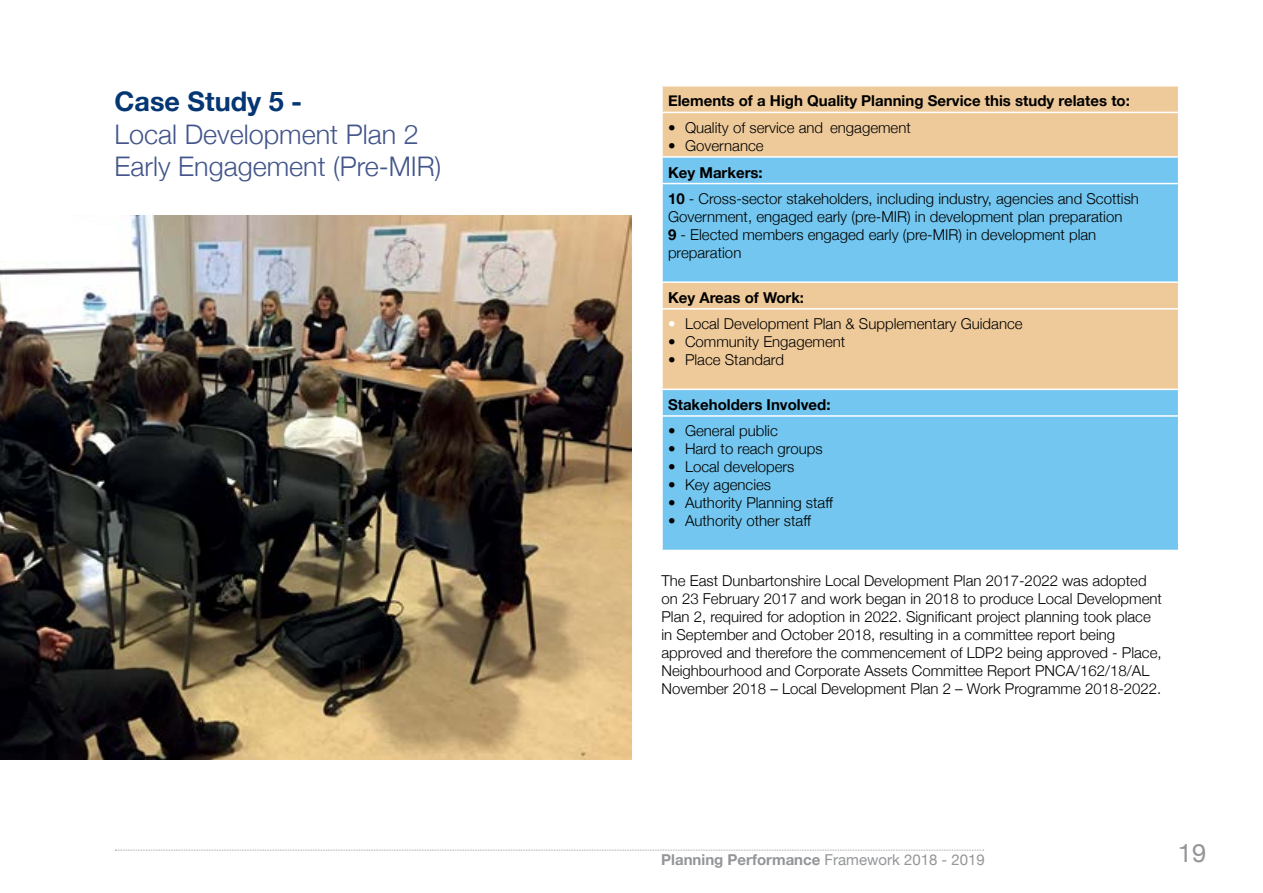
<style>
.page{position:relative;width:1263px;height:893px;background:#fff}
.page>*{position:absolute;margin:0;border:0;box-sizing:border-box;transform-origin:0 0}
.t1{font:300 27px "Helvetica Neue";color:#43568b}
.t2{font:700 27px "Helvetica Neue";color:#043673}
.t3{font:25.5px "Helvetica Neue";color:#939598}
.t4{font:300 15px/18px "Helvetica Neue";color:#000}
.t5{font:700 15px "Helvetica Neue";color:#000}
.t6{font:700 15px "Helvetica Neue";color:#939598}
.s1{font-weight:700}
.s2{color:#fff}
.s3{font-weight:400}
</style>
<div class="page">
<svg style="left:115px;top:850px;width:869px;height:1px"></svg>
<img style="left:0;top:215px;width:631px;height:544px">
<div style="left:663px;top:87px;width:515px;height:69px;background:#eeca9a"></div>
<svg style="left:663px;top:158px;width:515px;height:392px;fill:#72c6ef"></svg>
<hr style="left:661px;top:389px;width:518px;height:1px;background:#fff">
<hr style="left:661px;top:415px;width:518px;height:2px;background:#fff">
<hr style="left:661px;top:112px;width:518px;height:1px;background:#fff">
<hr style="left:661px;top:183px;width:518px;height:1px;background:#fff">
<hr style="left:661px;top:281px;width:518px;height:2px;background:#fff">
<hr style="left:661px;top:308px;width:518px;height:2px;background:#fff">
<p class="t2" style="left:115px;top:81px;width:189px">Case Study 5 -</p>
<p class="t1" style="left:115px;top:112px;width:306px">Local Development Plan 2</p>
<p class="t1" style="left:115px;top:145px;width:328px">Early Engagement (Pre-MIR)</p>
<p class="t5" style="left:668px;top:89px;width:463px">Elements of a High Quality Planning Service this study relates to:</p>
<p class="t4" style="left:668px;top:117px;width:244px">• Quality of service and engagement</p>
<p class="t4" style="left:668px;top:135px;width:97px">• Governance</p>
<p class="t5" style="left:668px;top:160px;width:96px">Key Markers:</p>
<p class="t4" style="left:668px;top:189px;width:472px"><span class="s1">10</span> - Cross-sector stakeholders, including industry, agencies and Scottish<br>Government, engaged early (pre-MIR) in development plan preparation</p>
<p class="t4" style="left:668px;top:225px;width:430px"><span class="s1">9</span> - Elected members engaged early (pre-MIR) in development plan preparation</p>
<p class="t5" style="left:668px;top:286px;width:138px">Key Areas of Work:</p>
<p class="t4" style="left:668px;top:314px;width:356px"><span class="s2">•</span> Local Development Plan &amp; Supplementary Guidance</p>
<p class="t4" style="left:668px;top:332px;width:179px">• Community Engagement</p>
<p class="t4" style="left:668px;top:350px;width:117px">• Place Standard</p>
<p class="t5" style="left:668px;top:393px;width:164px">Stakeholders Involved:</p>
<p class="t4" style="left:668px;top:421px;width:111px">• General public</p>
<p class="t4" style="left:668px;top:439px;width:156px">• Hard to reach groups</p>
<p class="t4" style="left:668px;top:457px;width:128px">• Local developers</p>
<p class="t4" style="left:668px;top:475px;width:105px">• Key agencies</p>
<p class="t4" style="left:668px;top:493px;width:166px">• Authority Planning staff</p>
<p class="t4" style="left:668px;top:511px;width:145px">• Authority other staff</p>
<p class="t4" style="left:661px;top:571px;width:502px">The East Dunbartonshire Local Development Plan 2017-2022 was adopted on 23 February 2017 and work began in 2018 to produce Local Development Plan 2, required for adoption in 2022. Significant project planning took place in September and October 2018, resulting in a committee report being approved and therefore the commencement of LDP2 being approved - Place, Neighbourhood and Corporate Assets Committee Report PNCA/162/18/AL November 2018 – Local Development Plan 2 – Work Programme 2018-2022.</p>
<p class="t6" style="left:661px;top:848px;width:325px">Planning Performance <span class="s3">Framework 2018 - 2019</span></p>
<h2 class="t3" style="left:1178px;top:834px;width:30px">19</h2>
</div>
